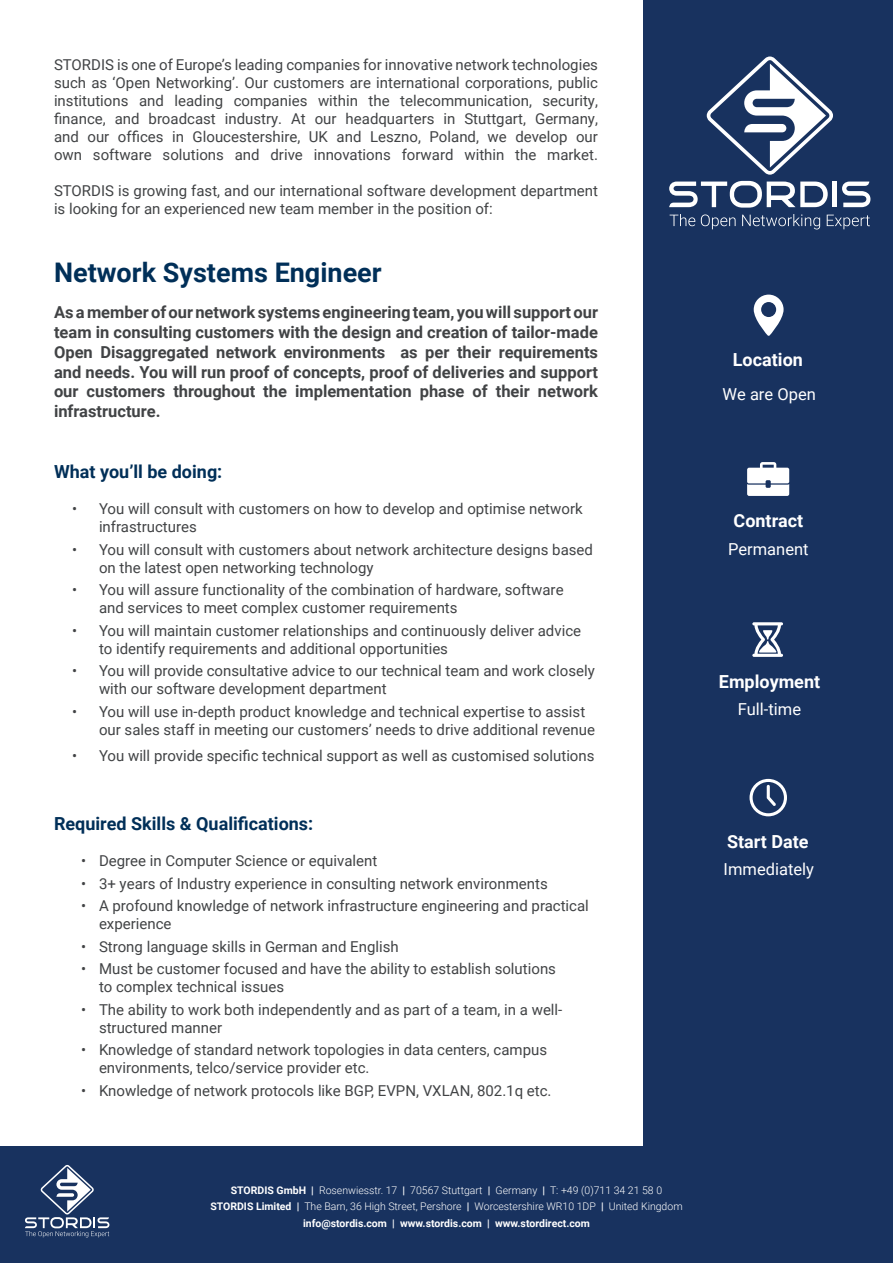
<style>
.page{position:relative;width:893px;height:1263px;background:#fff}
.page>*{position:absolute;margin:0;border:0;box-sizing:border-box;transform-origin:0 0}
.t1{font:700 27px "Roboto";color:#002f58}
.t2{font:700 18px "Roboto";color:#002f58}
.t3{font:700 18px "Roboto";color:#fff}
.t4{font:700 16.5px/19.8px "Roboto";color:#414345;text-align:justify}
.t5{font:16.5px "Roboto";color:#fff}
.t6{font:15px/18px "Roboto";color:#414345}
.t7{font:300 10.5px/16.5px "Roboto";color:#fff;text-align:center}
.s1{font-weight:700}
</style>
<div class="page">
<div style="left:644px;top:0;width:249px;height:1146px;background:#18325f"></div>
<div style="left:0;top:1146px;width:893px;height:117px;background:#18325f"></div>
<svg style="left:707px;top:57px;width:126px;height:118px"></svg>
<div style="left:832px;top:182px;width:5px;height:25px;background:#fff"></div>
<svg style="left:669px;top:181px;width:159px;height:27px"></svg>
<svg style="left:842px;top:182px;width:28px;height:25px"></svg>
<svg style="left:670px;top:214px;width:25px;height:12px"></svg>
<svg style="left:701px;top:214px;width:35px;height:15px"></svg>
<svg style="left:742px;top:214px;width:78px;height:15px"></svg>
<svg style="left:827px;top:215px;width:43px;height:14px"></svg>
<svg style="left:754px;top:295px;width:30px;height:41px"></svg>
<svg style="left:752px;top:622px;width:31px;height:35px"></svg>
<svg style="left:749px;top:779px;width:38px;height:37px"></svg>
<svg style="left:25px;top:1165px;width:84px;height:72px"></svg>
<svg style="left:747px;top:462px;width:42px;height:34px"></svg>
<p class="t6" style="left:54px;top:55px;width:545px;text-align:justify">STORDIS is one of Europe’s leading companies for innovative network technologies such as ‘Open Networking’. Our customers are international corporations, public institutions and leading companies within the telecommunication, security, finance, and broadcast industry. At our headquarters in Stuttgart, Germany, and our offices in Gloucestershire, UK and Leszno, Poland, we develop our own software solutions and drive innovations forward within the market.</p>
<p class="t6" style="left:54px;top:181px;width:545px">STORDIS is growing fast, and our international software development department is looking for an experienced new team member in the position of:</p>
<h1 class="t1" style="left:54px;top:254px;width:329px">Network Systems Engineer</h1>
<p class="t4" style="left:54px;top:302px;width:546px">As a member of our network systems engineering team, you will support our team in consulting customers with the design and creation of tailor-made Open Disaggregated network environments as per their requirements and needs. You will run proof of concepts, proof of deliveries and support our customers throughout the implementation phase of their network infrastructure.</p>
<p class="t2" style="left:54px;top:459px;width:170px">What you’ll be doing:</p>
<p class="t6" style="left:99px;top:499px;width:485px;text-indent:-27px">• You will consult with customers on how to develop and optimise network infrastructures</p>
<p class="t6" style="left:99px;top:540px;width:495px;text-indent:-27px">• You will consult with customers about network architecture designs based on the latest open networking technology</p>
<p class="t6" style="left:99px;top:580px;width:466px;text-indent:-27px">• You will assure functionality of the combination of hardware, software and services to meet complex customer requirements</p>
<p class="t6" style="left:99px;top:621px;width:484px;text-indent:-27px">• You will maintain customer relationships and continuously deliver advice to identify requirements and additional opportunities</p>
<p class="t6" style="left:99px;top:661px;width:497px;text-indent:-27px">• You will provide consultative advice to our technical team and work closely with our software development department</p>
<p class="t6" style="left:99px;top:702px;width:497px;text-indent:-27px">• You will use in-depth product knowledge and technical expertise to assist our sales staff in meeting our customers’ needs to drive additional revenue</p>
<p class="t6" style="left:72px;top:746px;width:524px">• You will provide specific technical support as well as customised solutions</p>
<p class="t2" style="left:54px;top:811px;width:261px">Required Skills &amp; Qualifications:</p>
<p class="t6" style="left:81px;top:851px;width:298px">• Degree in Computer Science or equivalent</p>
<p class="t6" style="left:81px;top:874px;width:468px">• 3+ years of Industry experience in consulting network environments</p>
<p class="t6" style="left:99px;top:896px;width:491px;text-indent:-18px">• A profound knowledge of network infrastructure engineering and practical experience</p>
<p class="t6" style="left:81px;top:937px;width:319px">• Strong language skills in German and English</p>
<p class="t6" style="left:99px;top:959px;width:458px;text-indent:-18px">• Must be customer focused and have the ability to establish solutions to complex technical issues</p>
<p class="t6" style="left:99px;top:1000px;width:465px;text-indent:-18px">• The ability to work both independently and as part of a team, in a well&shy;structured manner</p>
<p class="t6" style="left:99px;top:1040px;width:450px;text-indent:-18px">• Knowledge of standard network topologies in data centers, campus environments, telco/service provider etc.</p>
<p class="t6" style="left:81px;top:1081px;width:472px">• Knowledge of network protocols like BGP, EVPN, VXLAN, 802.1q etc.</p>
<p class="t7" style="left:210px;top:1181px;width:474px"><span class="s1">STORDIS GmbH |</span> Rosenwiesstr. 17 <span class="s1">|</span> 70567 Stuttgart <span class="s1">|</span> Germany <span class="s1">|</span> T: +49 (0)711 34 21 58 0<br><span class="s1">STORDIS Limited |</span> The Barn, 36 High Street, Pershore <span class="s1">|</span> Worcestershire WR10 1DP <span class="s1">|</span> United Kingdom <span class="s1">info@stordis.com | www.stordis.com | www.stordirect.com</span></p>
<p class="t3" style="left:733px;top:347px;width:72px">Location</p>
<p class="t5" style="left:722px;top:382px;width:95px">We are Open</p>
<p class="t3" style="left:734px;top:507px;width:71px">Contract</p>
<p class="t5" style="left:728px;top:538px;width:82px">Permanent</p>
<p class="t3" style="left:719px;top:669px;width:103px">Employment</p>
<p class="t5" style="left:738px;top:698px;width:65px">Full-time</p>
<p class="t3" style="left:727px;top:829px;width:83px">Start Date</p>
<p class="t5" style="left:724px;top:858px;width:92px">Immediately</p>
</div>
